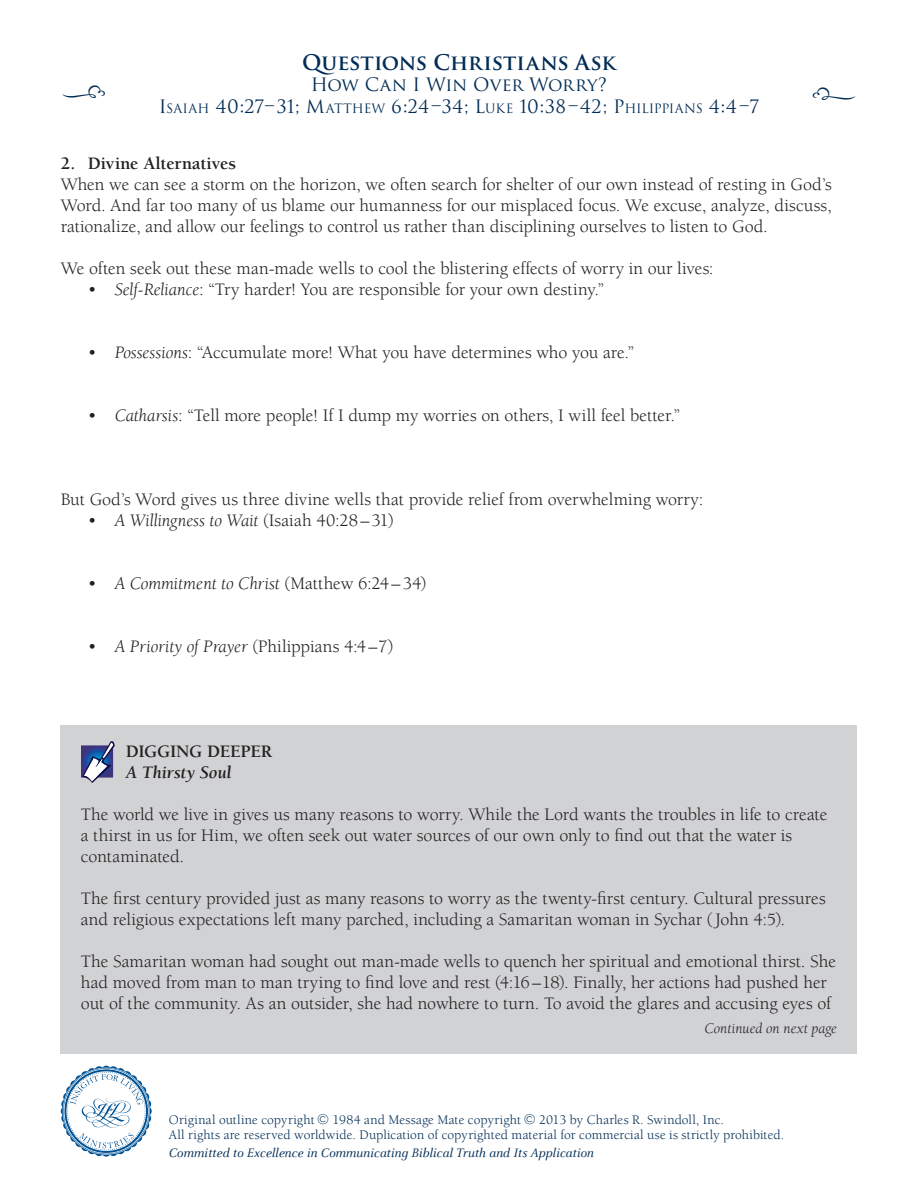
<style>
.page{position:relative;width:918px;height:1188px;background:#fff}
.page>*{position:absolute;margin:0;border:0;box-sizing:border-box;transform-origin:0 0}
.t1{font:36px "Type Embellishments One Plain";color:#002c55}
.t2{font:700 21px "Trajan Pro";letter-spacing:-.005em;color:#002c55}
.t3{font:18px/21px "Berkeley";color:#231f20}
.t4{font:italic 18px "Berkeley";letter-spacing:-.005em;color:#231f20}
.t5{font:18px "Trajan";letter-spacing:-.015em;color:#002c55}
.t6{font:700 18px "Berkeley";letter-spacing:-.015em;color:#231f20}
.t7{font:18px "Trajan Pro";letter-spacing:-.015em;color:#002c55}
.t8{font:italic 700 18px "Berkeley";letter-spacing:-.01em;color:#231f20}
.t9{font:italic 15px "Berkeley";letter-spacing:.005em;color:#231f20}
.t10{font:13.5px/15px "Berkeley";letter-spacing:.005em;color:#002c55}
.t11{font:italic 13.5px "Celeste";color:#002c55}
.s1{font-size:12.6px}
.s2{font-style:italic}
.s3{font-style:normal}
</style>
<div class="page">
<svg style="left:61px;top:1066px;width:91px;height:91px"></svg>
<div style="left:61px;top:725px;width:796px;height:328px;background:#d1d2d4"></div>
<svg style="left:81px;top:741px;width:34px;height:42px"></svg>
<p class="t2" style="left:302px;top:49px;width:315px">Questions Christians Ask</p>
<p class="t7" style="left:311px;top:73px;width:298px">How Can I Win Over Worry?</p>
<p class="t5" style="left:159px;top:96px;width:485px">I<span class="s1">SAIAH</span> 40:27–31; M<span class="s1">ATTHEW</span> 6:24–34; L<span class="s1">UKE</span> 10:38–42; P<span class="s1">HILIPPI</span></p>
<p class="t5" style="left:675px;top:96px;width:86px"><span class="s1">ANS</span> 4:4–7</p>
<h1 class="t1" style="left:61px;top:78px;width:47px">j</h1>
<h1 class="t1" style="left:811px;top:79px;width:47px">i</h1>
<p class="t6" style="left:61px;top:154px;width:177px">2. Divine Alternatives</p>
<p class="t3" style="left:61px;top:175px;width:772px;text-align:justify">When we can see a storm on the horizon, we often search for shelter of our own instead of resting in God’s Word. And far too many of us blame our humanness for our misplaced focus. We excuse, analyze, discuss, rationalize, and allow our feelings to control us rather than disciplining ourselves to listen to God.</p>
<p class="t3" style="left:61px;top:259px;width:654px">We often seek out these man-made wells to cool the blistering effects of worry in our lives:</p>
<p class="t3" style="left:88px;top:280px;width:518px">• <span class="s2">Self-Reliance</span>: “Try harder! You are responsible for your own destiny.”</p>
<p class="t3" style="left:88px;top:343px;width:548px">• <span class="s2">Possessions</span>: “Accumulate more! What you have determines who you are.”</p>
<p class="t3" style="left:88px;top:406px;width:594px">• <span class="s2">Catharsis</span>: “Tell more people! If I dump my worries on others, I will feel better.”</p>
<p class="t3" style="left:61px;top:490px;width:644px">But God’s Word gives us three divine wells that provide relief from overwhelming worry:</p>
<p class="t4" style="left:88px;top:512px;width:307px"><span class="s3">•</span> A Willingness to Wait <span class="s3">(Isaiah 40:28–31)</span></p>
<p class="t4" style="left:88px;top:575px;width:340px"><span class="s3">•</span> A Commitment to Christ <span class="s3">(Matthew 6:24–34)</span></p>
<p class="t3" style="left:88px;top:637px;width:307px">• <span class="s2">A Priority of Prayer</span> (Philippians 4:4–7)</p>
<p class="t6" style="left:126px;top:741px;width:143px">Digging Deeper</p>
<p class="t8" style="left:126px;top:762px;width:107px">A Thirsty Soul</p>
<p class="t3" style="left:81px;top:804px;width:748px">The world we live in gives us many reasons to worry. While the Lord wants the troubles in life to create a thirst in us for Him, we often seek out water sources of our own only to find out that the water is contaminated.</p>
<p class="t3" style="left:81px;top:888px;width:746px">The first century provided just as many reasons to worry as the twenty-first century. Cultural pressures and religious expectations left many parched, including a Samaritan woman in Sychar (John 4:5).</p>
<p class="t3" style="left:81px;top:951px;width:757px">The Samaritan woman had sought out man-made wells to quench her spiritual and emotional thirst. She had moved from man to man trying to find love and rest (4:16–18). Finally, her actions had pushed her out of the community. As an outsider, she had nowhere to turn. To avoid the glares and accusing eyes of</p>
<p class="t9" style="left:704px;top:1021px;width:134px">Continued on next page</p>
<p class="t10" style="left:169px;top:1113px;width:617px;text-indent:370px">2013 by Charles R. Swindoll, Inc.<br>All rights are reserved worldwide. Duplication of copyrighted material for commercial use is strictly prohibited.</p>
<p class="t11" style="left:169px;top:1146px;width:427px">Committed to Excellence in Communicating Biblical Truth and Its Application</p>
<p class="t10" style="left:169px;top:1113px;width:147px">Original outline copyright</p>
<p class="t10" style="left:333px;top:1113px;width:190px">1984 and Message Mate copyright</p>
</div>
